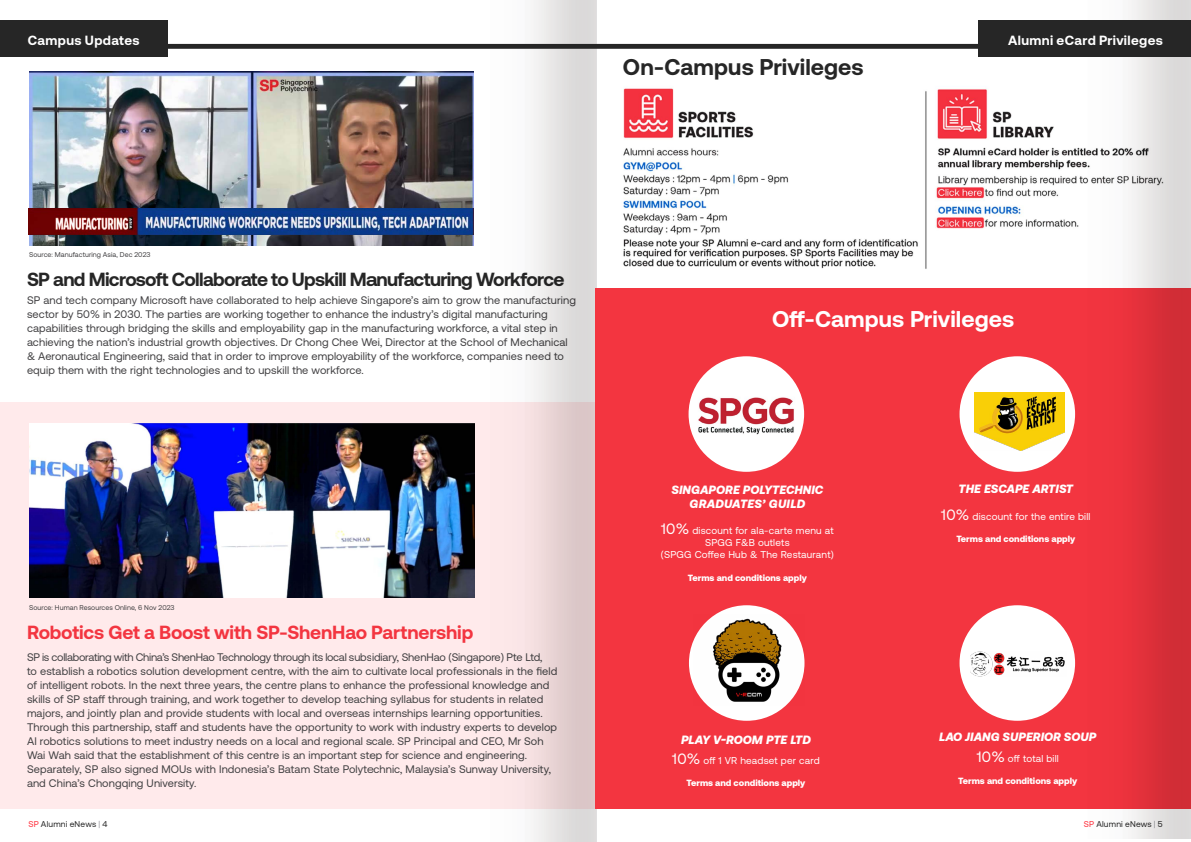
<style>
.page{position:relative;width:1191px;height:842px;background:#fff}
.page>*{position:absolute;margin:0;border:0;box-sizing:border-box;transform-origin:0 0}
.t1{font:700 22.8px "Aeonik Pro";letter-spacing:.005em;color:#fff}
.t2{font:700 22.8px "Aeonik Pro";letter-spacing:.005em;color:#262626}
.t3{font:700 19px "Aeonik Pro";letter-spacing:-.035em;color:#262626}
.t4{font:700 19px "Aeonik Pro";letter-spacing:-.01em;color:#f33540}
.t5{font:700 13.3px "Aeonik Pro";letter-spacing:.03em;color:#fff}
.t6{font:italic 900 12px/14px "Aeonik Pro";color:#fff;text-align:center}
.t7{font:11px/14px "Aeonik Pro";letter-spacing:.01em;color:#414042}
.t8{font:10px/12px "Aeonik Pro";letter-spacing:.02em;color:#fff;text-align:center}
.t9{font:900 9px "Aeonik Pro";color:#fff}
.t10{font:8.4px "Aeonik Pro";letter-spacing:.025em;color:#262626}
.t11{font:7px "Aeonik Pro";letter-spacing:.01em;color:#414042}
.s1{font-size:15px}
.s2{color:#ff2e3b}
.s3{color:#9e9ea3}
</style>
<div class="page">
<div style="left:0;top:402px;width:595px;height:406px;background:#ffeaeb"></div>
<img style="left:371px;top:0;width:226px;height:842px">
<div style="left:596px;top:288px;width:595px;height:521px;background:#f33540"></div>
<img style="left:623px;top:88px;width:346px;height:181px">
<img style="left:969px;top:0;width:222px;height:838px">
<div style="left:0;top:44px;width:1191px;height:5px;background:#262626"></div>
<div style="left:0;top:20px;width:167px;height:37px;background:#262626"></div>
<img style="left:29px;top:71px;width:445px;height:175px">
<img style="left:29px;top:208px;width:445px;height:26px">
<img style="left:29px;top:423px;width:445px;height:175px">
<div style="left:979px;top:20px;width:212px;height:37px;background:#262626"></div>
<div style="left:689px;top:605px;width:115px;height:116px;background:#fff;border-radius:50%"></div>
<img style="left:693px;top:614px;width:111px;height:91px">
<div style="left:959px;top:605px;width:116px;height:116px;background:#fff;border-radius:50%"></div>
<img style="left:970px;top:651px;width:95px;height:25px">
<div style="left:959px;top:356px;width:116px;height:116px;background:#fff;border-radius:50%"></div>
<img style="left:974px;top:392px;width:90px;height:59px">
<div style="left:688px;top:356px;width:116px;height:116px;background:#fff;border-radius:50%"></div>
<img style="left:698px;top:397px;width:96px;height:38px">
<p class="t5" style="left:28px;top:32px;width:113px">Campus Updates</p>
<p class="t5" style="left:1008px;top:33px;width:156px">Alumni eCard Privileges</p>
<h1 class="t2" style="left:623px;top:54px;width:242px">On-Campus Privileges</h1>
<p class="t11" style="left:29px;top:251px;width:123px">Source: Manufacturing Asia, Dec 2023</p>
<h2 class="t3" style="left:27px;top:268px;width:539px">SP and Microsoft Collaborate to Upskill Manufacturing Workforce</h2>
<p class="t7" style="left:27px;top:293px;width:550px">SP and tech company Microsoft have collaborated to help achieve Singapore’s aim to grow the manufacturing sector by 50% in 2030. The parties are working together to enhance the industry’s digital manufacturing capabilities through bridging the skills and employability gap in the manufacturing workforce, a vital step in achieving the nation’s industrial growth objectives. Dr Chong Chee Wei, Director at the School of Mechanical &amp; Aeronautical Engineering, said that in order to improve employability of the workforce, companies need to equip them with the right technologies and to upskill the workforce.</p>
<p class="t11" style="left:29px;top:603px;width:147px">Source: Human Resources Online, 6 Nov 2023</p>
<h1 class="t1" style="left:772px;top:306px;width:244px">Off-Campus Privileges</h1>
<p class="t6" style="left:671px;top:482px;width:153px">SINGAPORE POLYTECHNIC<br>GRADUATES’ GUILD</p>
<p class="t8" style="left:661px;top:524px;width:174px"><span class="s1">10%</span> discount for ala-carte menu at<br>SPGG F&amp;B outlets<br>(SPGG Coffee Hub &amp; The Restaurant)</p>
<p class="t9" style="left:688px;top:572px;width:120px">Terms and conditions apply</p>
<p class="t6" style="left:958px;top:481px;width:116px">THE ESCAPE ARTIST</p>
<p class="t8" style="left:941px;top:510px;width:151px"><span class="s1">10%</span> discount for the entire bill</p>
<p class="t9" style="left:956px;top:533px;width:120px">Terms and conditions apply</p>
<h2 class="t4" style="left:27px;top:621px;width:448px">Robotics Get a Boost with SP-ShenHao Partnership</h2>
<p class="t7" style="left:27px;top:650px;width:532px">SP is collaborating with China’s ShenHao Technology through its local subsidiary, ShenHao (Singapore) Pte Ltd,<br>to establish a robotics solution development centre, with the aim to cultivate local professionals in the field of intelligent robots. In the next three years, the centre plans to enhance the professional knowledge and skills of SP staff through training, and work together to develop teaching syllabus for students in related majors, and jointly plan and provide students with local and overseas internships learning opportunities.<br>Through this partnership, staff and students have the opportunity to work with industry experts to develop AI robotics solutions to meet industry needs on a local and regional scale. SP Principal and CEO, Mr Soh Wai Wah said that the establishment of this centre is an important step for science and engineering.<br>Separately, SP also signed MOUs with Indonesia’s Batam State Polytechnic, Malaysia’s Sunway University, and China’s Chongqing University.</p>
<p class="t10" style="left:28px;top:819px;width:81px"><span class="s2">SP</span> Alumni eNews <span class="s3">|</span> 4</p>
<p class="t10" style="left:1083px;top:819px;width:80px"><span class="s2">SP</span> Alumni eNews <span class="s3">|</span> 5</p>
<p class="t6" style="left:939px;top:730px;width:159px">LAO JIANG SUPERIOR SOUP</p>
<p class="t8" style="left:976px;top:753px;width:83px"><span class="s1">10%</span> off total bill</p>
<p class="t9" style="left:958px;top:776px;width:120px">Terms and conditions apply</p>
<p class="t6" style="left:681px;top:732px;width:131px">PLAY V-ROOM PTE LTD</p>
<p class="t8" style="left:672px;top:754px;width:149px"><span class="s1">10%</span> off 1 VR headset per card</p>
<p class="t9" style="left:686px;top:777px;width:120px">Terms and conditions apply</p>
</div>
